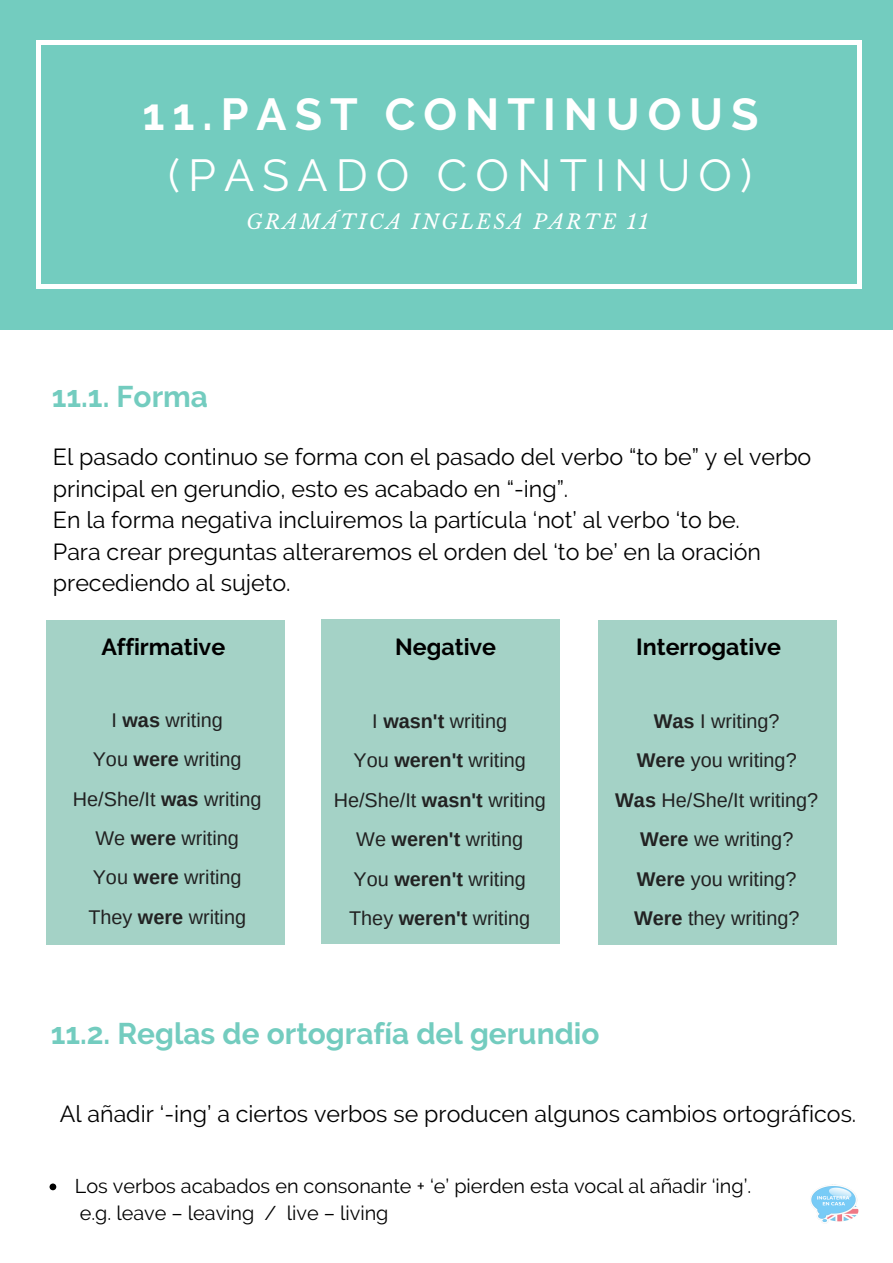
<style>
.page{position:relative;width:893px;height:1263px;background:#fff}
.page>*{position:absolute;margin:0;border:0;box-sizing:border-box;transform-origin:0 0}
.t1{font:700 44.7px "Raleway";letter-spacing:.18em;color:#fff}
.t2{font:44.7px "Raleway";letter-spacing:.18em;color:#fff}
.t3{font:700 29.85px "Raleway";color:#73ccbf}
.t4{font:23.25px/31.5px "Raleway";color:#000}
.t5{font:700 23.25px "Raleway";color:#000}
.t6{font:italic 19.95px "Libre Baskerville";letter-spacing:.12em;color:#fff}
.t7{font:19.8px/39.5px "Arimo";color:#222;text-align:center}
.t8{font:19.8px/27px "Raleway";color:#000}
.s1{font-weight:700}
</style>
<div class="page">
<div style="left:0;top:0;width:893px;height:330px;background:#73ccbf"></div>
<svg style="left:858px;top:285px;width:4px;height:4px"></svg>
<div style="left:36px;top:44px;width:5px;height:241px;background:#fff"></div>
<svg style="left:36px;top:285px;width:5px;height:4px"></svg>
<hr style="left:858px;top:44px;width:4px;height:241px;background:#fff">
<hr style="left:41px;top:285px;width:817px;height:4px;background:#fff">
<svg style="left:858px;top:40px;width:4px;height:4px"></svg>
<svg style="left:36px;top:40px;width:5px;height:4px"></svg>
<hr style="left:41px;top:40px;width:817px;height:4px;background:#fff">
<img style="left:811px;top:1184px;width:48px;height:38px">
<div style="left:46px;top:620px;width:239px;height:325px;background:#a4d2c6"></div>
<div style="left:321px;top:619px;width:239px;height:325px;background:#a4d2c6"></div>
<div style="left:598px;top:620px;width:239px;height:325px;background:#a4d2c6"></div>
<svg style="left:50px;top:1183px;width:6px;height:7px"></svg>
<h1 class="t1" style="left:142px;top:87px;width:618px">11.PAST CONTINUOUS</h1>
<h1 class="t2" style="left:168px;top:149px;width:586px">(PASADO CONTINUO)</h1>
<p class="t6" style="left:247px;top:209px;width:403px">GRAMÁTICA INGLESA PARTE 11</p>
<p class="t3" style="left:52px;top:378px;width:158px">11.1. Forma</p>
<p class="t4" style="left:53px;top:441px;width:760px">El pasado continuo se forma con el pasado del verbo “to be” y el verbo principal en gerundio, esto es acabado en “-ing”.<br>En la forma negativa incluiremos la partícula ‘not’ al verbo ‘to be.<br>Para crear preguntas alteraremos el orden del ‘to be’ en la oración precediendo al sujeto.</p>
<p class="t5" style="left:101px;top:633px;width:125px">Affirmative</p>
<p class="t5" style="left:395px;top:633px;width:102px">Negative</p>
<p class="t5" style="left:636px;top:633px;width:146px">Interrogative</p>
<p class="t7" style="left:73px;top:700px;width:190px">I <span class="s1">was</span> writing<br>You <span class="s1">were</span> writing<br>He/She/It <span class="s1">was</span> writing<br>We <span class="s1">were</span> writing<br>You <span class="s1">were</span> writing<br>They <span class="s1">were</span> writing</p>
<p class="t7" style="left:334px;top:701px;width:214px">I <span class="s1">wasn't</span> writing<br>You <span class="s1">weren't</span> writing<br>He/She/It <span class="s1">wasn't</span> writing<br>We <span class="s1">weren't</span> writing<br>You <span class="s1">weren't</span> writing<br>They <span class="s1">weren't</span> writing</p>
<p class="t7" style="left:615px;top:701px;width:204px"><span class="s1">Was</span> I writing?<br><span class="s1">Were</span> you writing?<br><span class="s1">Was</span> He/She/It writing?<br><span class="s1">Were</span> we writing?<br><span class="s1">Were</span> you writing?<br><span class="s1">Were</span> they writing?</p>
<p class="t3" style="left:51px;top:1016px;width:550px">11.2. Reglas de ortografía del gerundio</p>
<p class="t4" style="left:60px;top:1097px;width:798px">Al añadir ‘-ing’ a ciertos verbos se producen algunos cambios ortográficos.</p>
<p class="t8" style="left:75px;top:1172px;width:678px">Los verbos acabados en consonante + ‘e’ pierden esta vocal al añadir ‘ing’. e.g. leave – leaving / live – living</p>
</div>
